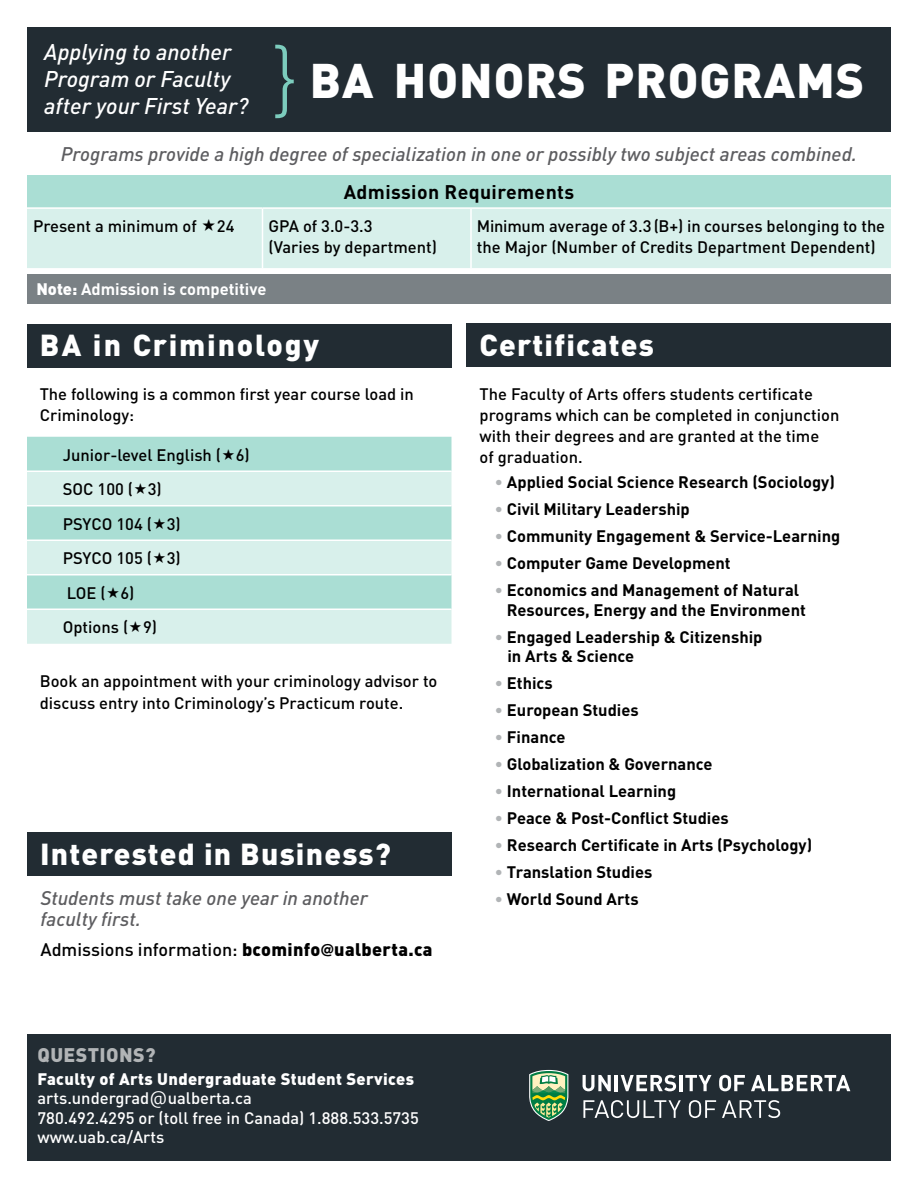
<style>
.page{position:relative;width:918px;height:1188px;background:#fff}
.page>*{position:absolute;margin:0;border:0;box-sizing:border-box;transform-origin:0 0}
.t1{font:300 85.5px "DIN Pro";color:#7cccbd}
.t2{font:900 48px "DIN Pro";letter-spacing:.02em;color:#fff}
.t3{font:900 30px "DIN Pro";letter-spacing:.04em;color:#fff}
.t4{font:900 30px "DIN Pro";letter-spacing:.06em;color:#fff}
.t5{font:italic 500 22.5px/27px "DIN";color:#fff}
.t6{font:italic 500 19.5px/21px "DIN";color:#5d5d60}
.t7{font:700 19.5px "DIN Pro";letter-spacing:.02em;color:#000}
.t8{font:900 19.5px "DIN Pro";letter-spacing:.02em;color:#b1b4b6}
.t9{font:500 18px "DIN Pro";color:#000}
.t10{font:500 16.5px/21px "DIN Pro";color:#000}
.t11{font:700 16.5px/19.5px "DIN Pro";color:#000}
.t12{font:500 16.5px/19.5px "DIN Pro";color:#fff}
.t13{font:700 16.5px "DIN Pro";color:#fff}
.s1{font-weight:900}
.s2{font-family:"Futura PT";font-weight:800}
.s3{font-family:"Euphemia UCAS";font-weight:400}
.s4{color:#b1b4b6}
</style>
<div class="page">
<div style="left:27px;top:1034px;width:864px;height:127px;background:#222c33"></div>
<div style="left:27px;top:27px;width:864px;height:104px;background:#222c33"></div>
<svg style="left:583px;top:1075px;width:28px;height:16px"></svg>
<hr style="left:615px;top:1075px;width:3px;height:16px;background:#fff">
<svg style="left:621px;top:1075px;width:55px;height:16px"></svg>
<hr style="left:679px;top:1075px;width:3px;height:16px;background:#fff">
<svg style="left:685px;top:1075px;width:27px;height:16px"></svg>
<svg style="left:719px;top:1075px;width:26px;height:16px"></svg>
<svg style="left:751px;top:1075px;width:99px;height:16px"></svg>
<svg style="left:583px;top:1100px;width:98px;height:18px"></svg>
<svg style="left:689px;top:1100px;width:27px;height:18px"></svg>
<svg style="left:722px;top:1100px;width:58px;height:18px"></svg>
<svg style="left:529px;top:1070px;width:39px;height:51px;background:#70a06f"></svg>
<div style="left:27px;top:324px;width:424px;height:43px;background:#222c33"></div>
<div style="left:467px;top:323px;width:424px;height:44px;background:#222c33"></div>
<div style="left:27px;top:175px;width:864px;height:33px;background:#aaded4"></div>
<div style="left:27px;top:209px;width:864px;height:59px;background:#d8f0eb"></div>
<hr style="left:27px;top:207px;width:235px;height:2px;background:#fff">
<hr style="left:262px;top:207px;width:209px;height:2px;background:#fff">
<hr style="left:262px;top:209px;width:1px;height:59px;background:#fff">
<hr style="left:471px;top:207px;width:420px;height:2px;background:#fff">
<hr style="left:470px;top:209px;width:2px;height:59px;background:#fff">
<div style="left:27px;top:437px;width:425px;height:34px;background:#aaded4"></div>
<svg style="left:27px;top:472px;width:425px;height:172px;background:#c6e9e2"></svg>
<hr style="left:27px;top:505px;width:425px;height:2px;background:#fff">
<hr style="left:27px;top:540px;width:425px;height:1px;background:#fff">
<hr style="left:27px;top:574px;width:425px;height:2px;background:#fff">
<hr style="left:27px;top:609px;width:425px;height:1px;background:#fff">
<div style="left:27px;top:274px;width:864px;height:30px;background:#7a8185"></div>
<div style="left:27px;top:832px;width:425px;height:44px;background:#222c33"></div>
<svg style="left:203px;top:219px;width:12px;height:12px"></svg>
<svg style="left:223px;top:449px;width:11px;height:11px"></svg>
<svg style="left:135px;top:483px;width:11px;height:11px"></svg>
<svg style="left:154px;top:518px;width:11px;height:11px"></svg>
<svg style="left:154px;top:552px;width:11px;height:11px"></svg>
<svg style="left:107px;top:587px;width:12px;height:11px"></svg>
<svg style="left:130px;top:621px;width:11px;height:11px"></svg>
<h3 class="t5" style="left:44px;top:38px;width:206px">Applying to another<br>Program or Faculty after your First Year?</h3>
<h1 class="t1" style="left:271px;top:23px;width:29px">}</h1>
<h2 class="t2" style="left:310px;top:48px;width:556px">BA HONORS PROGRAMS</h2>
<p class="t6" style="left:61px;top:143px;width:798px">Programs provide a high degree of specialization in one or possibly two subject areas combined.</p>
<p class="t7" style="left:344px;top:179px;width:232px">Admission Requirements</p>
<p class="t10" style="left:33px;top:215px;width:203px">Present a minimum of 24</p>
<p class="t10" style="left:269px;top:215px;width:170px">GPA of 3.0-3.3<br>(Varies by department)</p>
<p class="t10" style="left:477px;top:215px;width:410px">Minimum average of 3.3 (B+) in courses belonging to the the Major (Number of Credits Department Dependent)</p>
<p class="t13" style="left:36px;top:278px;width:232px"><span class="s1">Note:</span> Admission is competitive</p>
<h3 class="t4" style="left:40px;top:325px;width:281px">BA in Criminology</h3>
<h3 class="t3" style="left:480px;top:325px;width:176px">Certificates</h3>
<p class="t10" style="left:40px;top:382px;width:376px">The following is a common first year course load in<br>Criminology:</p>
<p class="t10" style="left:63px;top:437px;width:188px;line-height:34.5px">Junior-level English ( 6)<br>SOC 100 ( 3)<br>PSYCO 104 ( 3)<br>PSYCO 105 ( 3)<br>LOE ( 6)<br>Options ( 9)</p>
<p class="t10" style="left:40px;top:669px;width:399px;line-height:22.5px">Book an appointment with your criminology advisor to discuss entry into Criminology’s Practicum route.</p>
<h3 class="t3" style="left:40px;top:834px;width:352px">Interested in Business?</h3>
<p class="t6" style="left:40px;top:886px;width:329px">Students must take one year in another faculty first.</p>
<p class="t9" style="left:40px;top:937px;width:394px">Admissions information: <span class="s1">bcominfo</span><span class="s2">@</span><span class="s1">ualberta.ca</span></p>
<p class="t8" style="left:37px;top:1042px;width:120px">QUESTIONS?</p>
<p class="t12" style="left:37px;top:1069px;width:383px"><span class="s1">Faculty of Arts Undergraduate Student Services </span>arts.undergrad<span class="s3">@</span>ualberta.ca<br>780.492.4295 or (toll free in Canada) 1.888.533.5735 www.uab.ca/Arts</p>
<p class="t10" style="left:480px;top:382px;width:361px">The Faculty of Arts offers students certificate programs which can be completed in conjunction with their degrees and are granted at the time<br>of graduation.</p>
<p class="t11" style="left:495px;top:472px;width:341px"><span class="s4">•</span> Applied Social Science Research (Sociology)</p>
<p class="t11" style="left:495px;top:499px;width:196px"><span class="s4">•</span> Civil Military Leadership</p>
<p class="t11" style="left:495px;top:526px;width:347px"><span class="s4">•</span> Community Engagement &amp; Service-Learning</p>
<p class="t11" style="left:495px;top:553px;width:237px"><span class="s4">•</span> Computer Game Development</p>
<p class="t11" style="left:507px;top:580px;width:301px;text-indent:-12px"><span class="s4">•</span> Economics and Management of Natural<br>Resources, Energy and the Environment</p>
<p class="t11" style="left:507px;top:626px;width:257px;text-indent:-12px"><span class="s4">•</span> Engaged Leadership &amp; Citizenship in Arts &amp; Science</p>
<p class="t11" style="left:495px;top:673px;width:59px"><span class="s4">•</span> Ethics</p>
<p class="t11" style="left:495px;top:700px;width:145px"><span class="s4">•</span> European Studies</p>
<p class="t11" style="left:495px;top:727px;width:72px"><span class="s4">•</span> Finance</p>
<p class="t11" style="left:495px;top:754px;width:219px"><span class="s4">•</span> Globalization &amp; Governance</p>
<p class="t11" style="left:495px;top:781px;width:183px"><span class="s4">•</span> International Learning</p>
<p class="t11" style="left:495px;top:808px;width:235px"><span class="s4">•</span> Peace &amp; Post-Conflict Studies</p>
<p class="t11" style="left:495px;top:835px;width:319px"><span class="s4">•</span> Research Certificate in Arts (Psychology)</p>
<p class="t11" style="left:495px;top:862px;width:159px"><span class="s4">•</span> Translation Studies</p>
<p class="t11" style="left:495px;top:889px;width:145px"><span class="s4">•</span> World Sound Arts</p>
</div>
